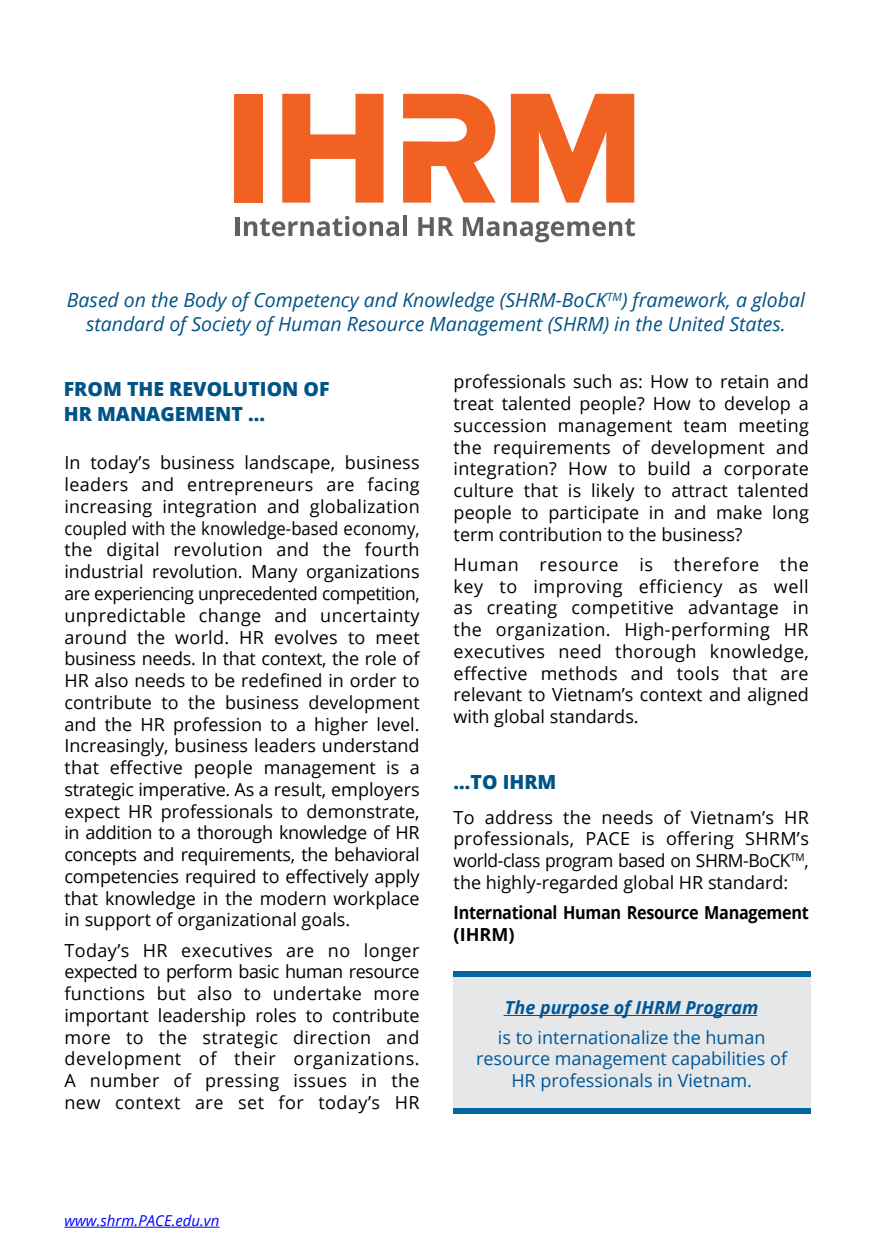
<style>
.page{position:relative;width:872px;height:1255px;background:#fff}
.page>*{position:absolute;margin:0;border:0;box-sizing:border-box;transform-origin:0 0}
.t1{font:italic 19.5px/23.4px "Open Sans";color:#005387;text-align:center}
.t2{font:800 19.5px/25.5px "Open Sans";color:#005387}
.t3{font:18px/21.8px "Open Sans";color:#000;text-align:justify}
.t4{font:18px/21.6px "Open Sans";color:#005695;text-align:center}
.t5{font:700 18px/21.8px "Open Sans";letter-spacing:-.02em;color:#000;scale:.9 1}
.t6{font:italic 700 18px "Open Sans";color:#005695}
.t7{font:italic 15px "Open Sans";color:#00f}
</style>
<div class="page">
<div style="left:235px;top:94px;width:28px;height:108px;background:#f16122"></div>
<svg style="left:282px;top:94px;width:101px;height:108px"></svg>
<svg style="left:511px;top:94px;width:123px;height:108px"></svg>
<svg style="left:403px;top:94px;width:93px;height:108px"></svg>
<hr style="left:235px;top:217px;width:4px;height:19px;background:#5f6062">
<svg style="left:244px;top:216px;width:155px;height:20px"></svg>
<hr style="left:403px;top:216px;width:4px;height:20px;background:#5f6062">
<svg style="left:418px;top:217px;width:35px;height:19px"></svg>
<svg style="left:463px;top:217px;width:172px;height:25px"></svg>
<div style="left:453px;top:974px;width:357px;height:137px;background:#e6e7e8"></div>
<div style="left:453px;top:971px;width:357px;height:5px;background:#00689e"></div>
<div style="left:453px;top:1108px;width:357px;height:5px;background:#00689e"></div>
<hr style="left:503px;top:1015px;width:254px;height:1px;background:#005387">
<hr style="left:64px;top:1226px;width:155px;height:1px;background:#00f">
<p class="t1" style="left:67px;top:288px;width:739px">Based on the Body of Competency and Knowledge (SHRM-BoCK<sup>TM</sup>) framework, a global standard of Society of Human Resource Management (SHRM) in the United States.</p>
<p class="t2" style="left:64px;top:375px;width:267px">FROM THE REVOLUTION OF<br>HR MANAGEMENT ...</p>
<p class="t3" style="left:64px;top:451px;width:357px">In today’s business landscape, business leaders and entrepreneurs are facing increasing integration and globalization coupled with the knowledge-based economy, the digital revolution and the fourth industrial revolution. Many organizations are experiencing unprecedented competition, unpredictable change and uncertainty around the world. HR evolves to meet business needs. In that context, the role of HR also needs to be redefined in order to contribute to the business development and the HR profession to a higher level.<br>Increasingly, business leaders understand that effective people management is a strategic imperative. As a result, employers expect HR professionals to demonstrate, in addition to a thorough knowledge of HR concepts and requirements, the behavioral competencies required to effectively apply that knowledge in the modern workplace in support of organizational goals.</p>
<p class="t3" style="left:64px;top:938px;width:357px">Today’s HR executives are no longer expected to perform basic human resource functions but also to undertake more important leadership roles to contribute more to the strategic direction and development of their organizations.<br>A number of pressing issues in the new context are set for today’s HR</p>
<p class="t3" style="left:453px;top:370px;width:357px">professionals such as: How to retain and treat talented people? How to develop a succession management team meeting the requirements of development and integration? How to build a corporate culture that is likely to attract talented people to participate in and make long term contribution to the business?</p>
<p class="t3" style="left:453px;top:553px;width:357px">Human resource is therefore the key to improving efficiency as well as creating competitive advantage in the organization. High-performing HR executives need thorough knowledge, effective methods and tools that are relevant to Vietnam’s context and aligned with global standards.</p>
<p class="t2" style="left:453px;top:767px;width:104px">…TO IHRM</p>
<p class="t3" style="left:453px;top:805px;width:357px">To address the needs of Vietnam’s HR professionals, PACE is offering SHRM’s world-class program based on SHRM-BoCK<sup>TM</sup>, the highly-regarded global HR standard:</p>
<p class="t5" style="left:453px;top:901px;width:396px">International Human Resource Management (IHRM)</p>
<p class="t6" style="left:505px;top:994px;width:255px">The purpose of IHRM Program</p>
<p class="t4" style="left:476px;top:1025px;width:312px">is to internationalize the human resource management capabilities of<br>HR professionals in Vietnam.</p>
<p class="t7" style="left:64px;top:1210px;width:157px">www.shrm.PACE.edu.vn</p>
</div>
